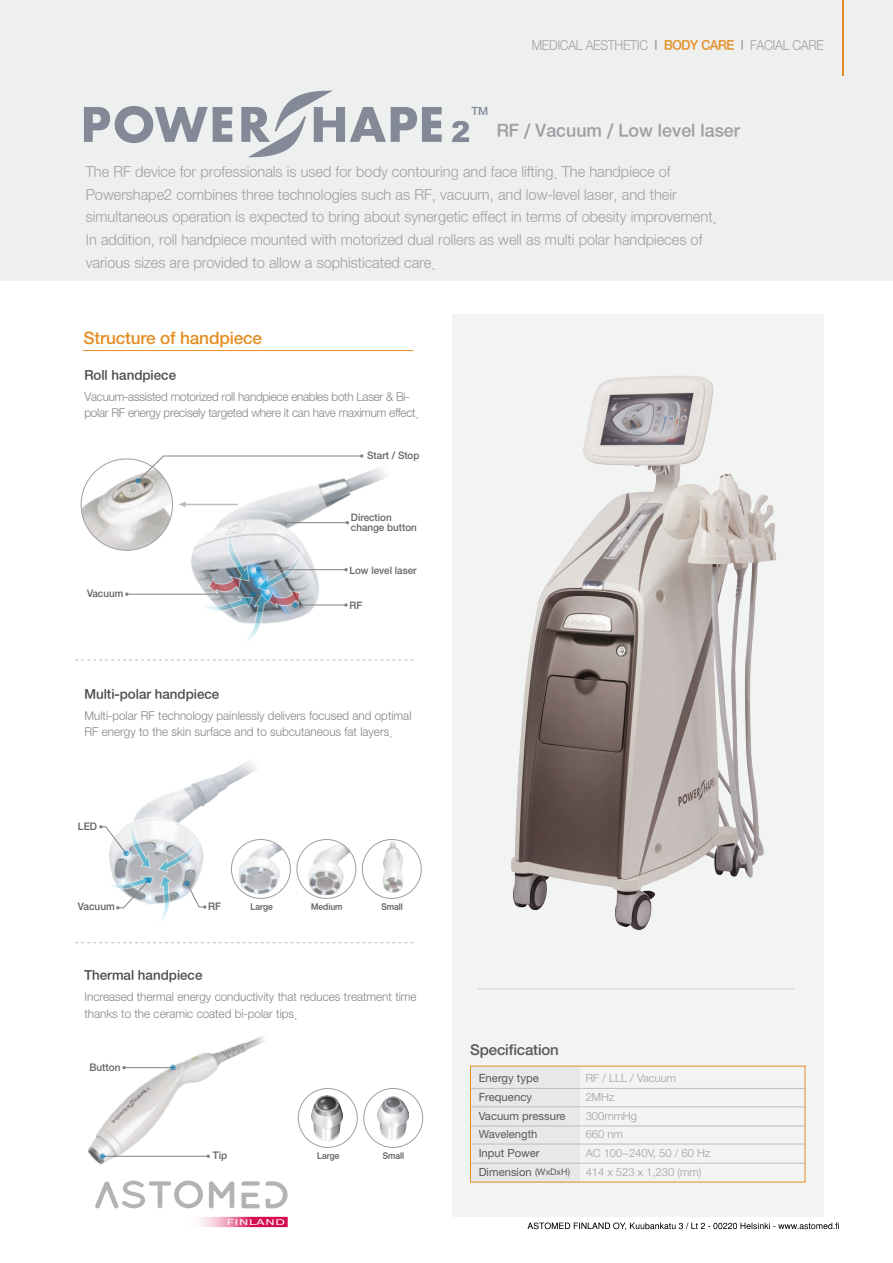
<style>
.page{position:relative;width:893px;height:1263px;background:#fff}
.page>*{position:absolute;margin:0;border:0;box-sizing:border-box;transform-origin:0 0}
.t1{font:18px "Sand Kg";color:#9d9fa2}
.t2{font:500 17.25px "Helvetica Neue LT Std";letter-spacing:-.01em;color:#e48e24}
.t3{font:15px/22.5px "Sand Jg";color:#9d9fa2}
.t4{font:500 15px "Helvetica Neue LT Std";letter-spacing:-.01em;color:#57585a}
.t5{font:13.5px "Sand Kg";color:#4b4c4d}
.t6{font:13.5px "Sand Jg";letter-spacing:-.02em;color:#9d9fa2;scale:.95 1}
.t7{font:12px/16.5px "Sand Jg";color:#808285}
.t8{font:12px/16.5px "Sand Jg";letter-spacing:-.02em;color:#808285}
.t9{font:11.4px/18.8px "Helvetica Neue LT Std";color:#57585a}
.t10{font:500 11.4px "Helvetica Neue LT Std";color:#848997}
.t11{font:300 11.25px/18.8px "Helvetica Neue LT Std";color:#9d9fa2}
.t12{font:11.25px/18.8px "Helvetica Neue LT Std";color:#57585a}
.t13{font:500 10.5px "Helvetica Neue LT Std";color:#636366;scale:.95 1}
.t14{font:500 10.35px/10.4px "Helvetica Neue LT Std";color:#636366;scale:.95 1}
.t15{font:9px "Sand Kg";color:#57585a;scale:.95 1}
.t16{font:8.55px "Allumi Std";color:#fff;scale:1.57 1}
.s1{font-family:"Sand Kg"}
.s2{font-family:"Sand Kg";color:#e48e24}
.s3{font-size:9px}
</style>
<div class="page">
<div style="left:0;top:0;width:893px;height:281px;background:#eeefef"></div>
<div style="left:452px;top:314px;width:372px;height:902px;background:#f2f3f3"></div>
<hr style="left:842px;top:0;width:2px;height:75px;background:#e48e24">
<hr style="left:477px;top:989px;width:317px;height:1px;background:#d1d2d4">
<hr style="left:83px;top:350px;width:330px;height:1px;background:#e48e24">
<svg style="left:75px;top:660px;width:338px;height:1px"></svg>
<svg style="left:75px;top:942px;width:338px;height:1px"></svg>
<img style="left:511px;top:376px;width:266px;height:554px">
<img style="left:181px;top:455px;width:205px;height:161px">
<hr style="left:284px;top:522px;width:63px;height:1px;background:#808285">
<img style="left:81px;top:460px;width:92px;height:90px">
<hr style="left:127px;top:594px;width:126px;height:1px;background:#808285">
<hr style="left:259px;top:569px;width:87px;height:1px;background:#808285">
<hr style="left:295px;top:605px;width:51px;height:1px;background:#808285">
<hr style="left:183px;top:504px;width:55px;height:1px;background:#bcbdc0">
<svg style="left:179px;top:501px;width:7px;height:6px"></svg>
<svg style="left:344px;top:603px;width:4px;height:4px"></svg>
<svg style="left:193px;top:524px;width:110px;height:117px"></svg>
<svg style="left:136px;top:454px;width:227px;height:29px"></svg>
<img style="left:135px;top:761px;width:132px;height:138px">
<svg style="left:231px;top:839px;width:59px;height:59px"></svg>
<img style="left:239px;top:839px;width:51px;height:56px">
<div style="left:231px;top:839px;width:60px;height:60px;border:1px solid #9d9fa2;border-radius:50%"></div>
<img style="left:309px;top:839px;width:47px;height:56px">
<div style="left:296px;top:839px;width:60px;height:60px;border:1px solid #9d9fa2;border-radius:50%"></div>
<img style="left:383px;top:839px;width:20px;height:54px">
<div style="left:362px;top:839px;width:60px;height:60px;border:1px solid #9d9fa2;border-radius:50%"></div>
<svg style="left:99px;top:816px;width:108px;height:104px"></svg>
<img style="left:88px;top:1036px;width:177px;height:129px">
<hr style="left:124px;top:1067px;width:50px;height:1px;background:#808285">
<hr style="left:102px;top:1156px;width:106px;height:1px;background:#808285">
<svg style="left:100px;top:1154px;width:5px;height:5px"></svg>
<svg style="left:171px;top:1065px;width:4px;height:5px"></svg>
<img style="left:311px;top:1095px;width:32px;height:45px">
<div style="left:298px;top:1088px;width:60px;height:60px;border:1px solid #9d9fa2;border-radius:50%"></div>
<img style="left:377px;top:1096px;width:31px;height:43px">
<div style="left:363px;top:1088px;width:60px;height:60px;border:1px solid #9d9fa2;border-radius:50%"></div>
<div style="left:470px;top:1066px;width:110px;height:116px;background:#e7e8e9"></div>
<hr style="left:470px;top:1088px;width:335px;height:1px;background:#bcbdc0">
<hr style="left:470px;top:1106px;width:335px;height:1px;background:#bcbdc0">
<hr style="left:470px;top:1126px;width:335px;height:1px;background:#bcbdc0">
<hr style="left:470px;top:1144px;width:335px;height:1px;background:#bcbdc0">
<hr style="left:470px;top:1163px;width:335px;height:1px;background:#bcbdc0">
<svg style="left:241px;top:90px;width:201px;height:67px"></svg>
<svg style="left:84px;top:106px;width:148px;height:37px"></svg>
<svg style="left:452px;top:121px;width:17px;height:21px"></svg>
<svg style="left:200px;top:1217px;width:88px;height:10px"></svg>
<svg style="left:209px;top:1181px;width:25px;height:27px"></svg>
<svg style="left:241px;top:1181px;width:19px;height:4px"></svg>
<svg style="left:241px;top:1193px;width:19px;height:15px"></svg>
<svg style="left:266px;top:1181px;width:22px;height:27px"></svg>
<svg style="left:95px;top:1180px;width:108px;height:28px"></svg>
<svg style="left:527px;top:1222px;width:312px;height:8px"></svg>
<p class="t6" style="left:532px;top:39px;width:309px">MEDICAL AESTHETIC <span class="s1">l</span> <span class="s2">BODY CARE</span> <span class="s1">l</span> FACIAL CARE</p>
<p class="t10" style="left:471px;top:104px;width:18px">TM</p>
<p class="t1" style="left:497px;top:122px;width:245px">RF / Vacuum / Low level laser</p>
<p class="t3" style="left:86px;top:162px;width:632px">The RF device for professionals is used for body contouring and face lifting. The handpiece of Powershape2 combines three technologies such as RF, vacuum, and low-level laser, and their simultaneous operation is expected to bring about synergetic effect in terms of obesity improvement.<br>In addition, roll handpiece mounted with motorized dual rollers as well as multi polar handpieces of various sizes are provided to allow a sophisticated care.</p>
<p class="t2" style="left:84px;top:327px;width:180px">Structure of handpiece</p>
<p class="t5" style="left:84px;top:368px;width:93px">Roll handpiece</p>
<p class="t8" style="left:84px;top:389px;width:336px">Vacuum-assisted motorized roll handpiece enables both Laser &amp; Bi&shy;polar RF energy precisely targeted where it can have maximum effect.</p>
<p class="t14" style="left:367px;top:450px;width:56px">Start / Stop</p>
<p class="t14" style="left:351px;top:512px;width:71px">Direction change button</p>
<p class="t14" style="left:87px;top:588px;width:40px">Vacuum</p>
<p class="t14" style="left:349px;top:565px;width:72px">Low level laser</p>
<p class="t14" style="left:349px;top:600px;width:15px">RF</p>
<p class="t5" style="left:84px;top:687px;width:136px">Multi-polar handpiece</p>
<p class="t7" style="left:84px;top:708px;width:328px">Multi-polar RF technology painlessly delivers focused and optimal<br>RF energy to the skin surface and to subcutaneous fat layers.</p>
<p class="t13" style="left:78px;top:820px;width:22px">LED</p>
<p class="t13" style="left:78px;top:900px;width:40px">Vacuum</p>
<p class="t13" style="left:208px;top:900px;width:15px">RF</p>
<p class="t15" style="left:251px;top:902px;width:25px">Large</p>
<p class="t15" style="left:311px;top:902px;width:35px">Medium</p>
<p class="t15" style="left:381px;top:902px;width:24px">Small</p>
<p class="t5" style="left:84px;top:969px;width:119px">Thermal handpiece</p>
<p class="t7" style="left:84px;top:990px;width:334px">Increased thermal energy conductivity that reduces treatment time thanks to the ceramic coated bi-polar tips.</p>
<p class="t13" style="left:90px;top:1061px;width:34px">Button</p>
<p class="t13" style="left:213px;top:1149px;width:17px">Tip</p>
<p class="t16" style="left:227px;top:1217px;width:39px">FINLAND</p>
<p class="t15" style="left:317px;top:1151px;width:25px">Large</p>
<p class="t15" style="left:383px;top:1151px;width:24px">Small</p>
<p class="t4" style="left:470px;top:1041px;width:90px">Specification</p>
<p class="t9" style="left:479px;top:1069px;width:62px">Energy type<br>Frequency</p>
<p class="t12" style="left:479px;top:1106px;width:93px">Vacuum pressure<br>Wavelength<br>Input Power<br>Dimension <span class="s3">(WxDxH)</span></p>
<p class="t11" style="left:586px;top:1068px;width:126px">RF / LLL / Vacuum<br>2MHz<br>300mmHg<br>660 nm<br>AC 100~240V, 50 / 60 Hz<br>414 x 523 x 1,230 (mm)</p>
</div>
